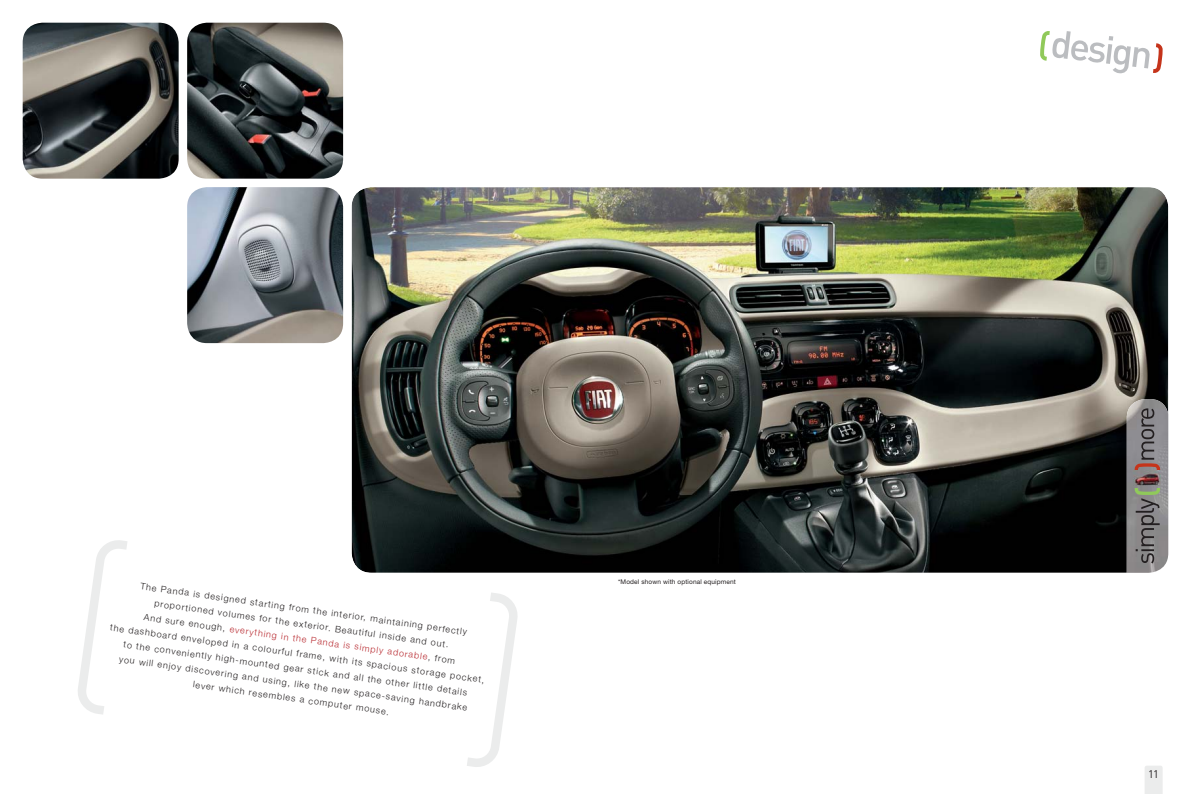
<style>
.page{position:relative;width:1191px;height:794px;background:#fff}
.page>*{position:absolute;margin:0;border:0;box-sizing:border-box;transform-origin:0 0}
.t1{font:11px "DIN";color:#231f20}
.t2{font:300 9px/15px "Helvetica Neue LT Pro";color:#231f20;text-align:center}
.t3{font:6.5px "Helvetica Neue LT Std";letter-spacing:.02em;color:#231f20}
.s1{color:#b8292f}
</style>
<div class="page">
<svg style="left:1145px;top:766px;width:17px;height:28px"></svg>
<svg style="left:78px;top:540px;width:49px;height:174px"></svg>
<svg style="left:467px;top:593px;width:51px;height:174px"></svg>
<svg style="left:1040px;top:31px;width:122px;height:43px"></svg>
<img style="left:351px;top:187px;width:817px;height:386px;border-radius:20px">
<img style="left:23px;top:23px;width:156px;height:156px;border-radius:20px">
<img style="left:187px;top:23px;width:156px;height:156px;border-radius:20px">
<img style="left:187px;top:187px;width:156px;height:156px;border-radius:20px">
<img style="left:1126px;top:399px;width:42px;height:9px">
<svg style="left:1126px;top:408px;width:42px;height:165px;background:#858282"></svg>
<img style="left:1133px;top:470px;width:28px;height:15px">
<p class="t2" style="left:118px;top:576px;width:379px;rotate:8deg">The Panda is designed starting from the interior, maintaining perfectly proportioned volumes for the exterior. Beautiful inside and out.<br>And sure enough, <span class="s1">everything in the Panda is simply adorable</span>, from<br>the dashboard enveloped in a colourful frame, with its spacious storage pocket, to the conveniently high-mounted gear stick and all the other little details<br>you will enjoy discovering and using, like the new space-saving handbrake<br>lever which resembles a computer mouse.</p>
<p class="t3" style="left:618px;top:579px;width:119px">*Model shown with optional equipment</p>
<p class="t1" style="left:1148px;top:770px;width:12px">11</p>
</div>
